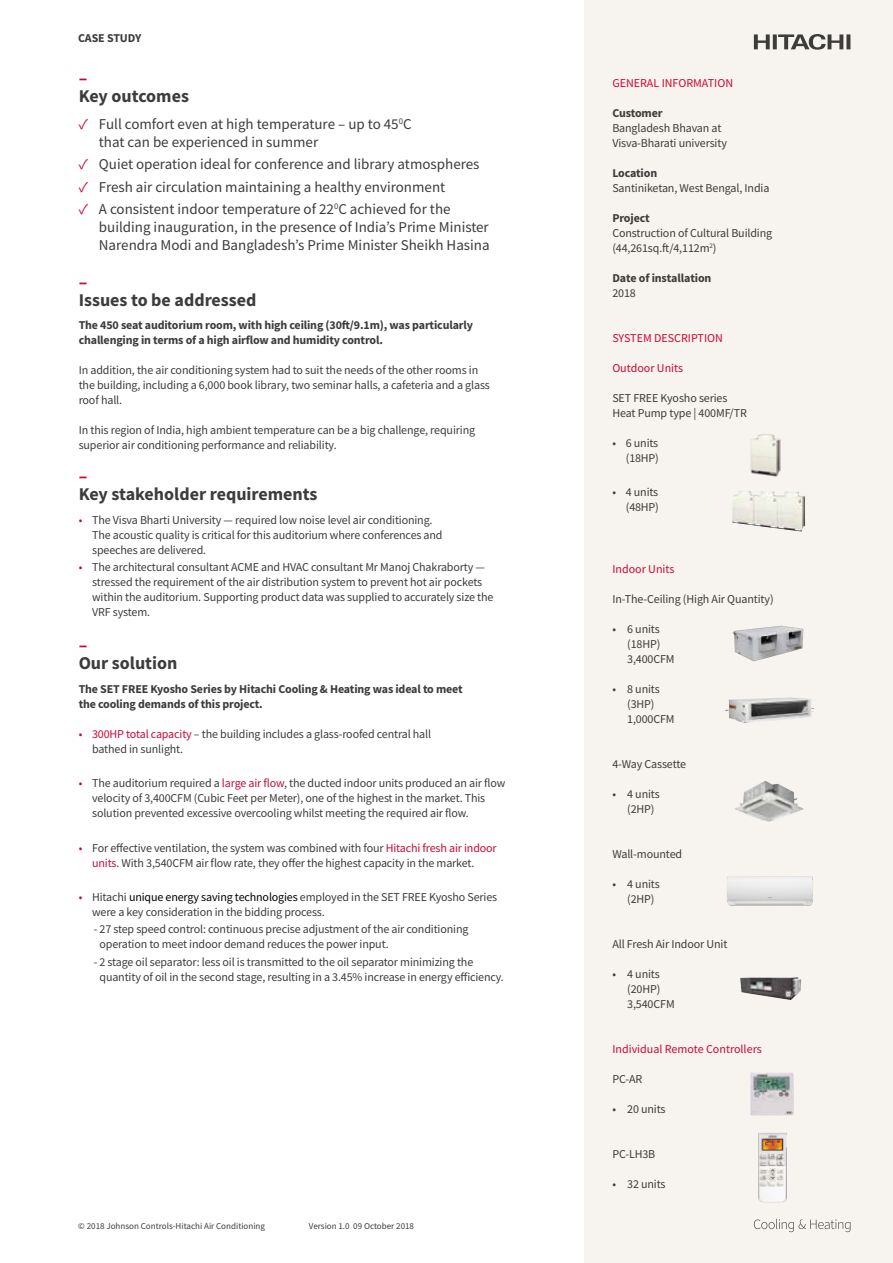
<style>
.page{position:relative;width:893px;height:1263px;background:#fff}
.page>*{position:absolute;margin:0;border:0;box-sizing:border-box;transform-origin:0 0}
.t1{font:700 18px "Source Sans Pro";color:#3c3c3b}
.t2{font:700 18px "Source Sans Pro";color:#cc0935}
.t3{font:15px/18px "Source Sans Pro";color:#3c3c3b}
.t4{font:12px/15px "Source Sans Pro";letter-spacing:-.01em;color:#3c3c3b}
.t5{font:700 12px/15px "Source Sans Pro";letter-spacing:-.01em;color:#3c3c3b}
.t6{font:12px "Source Sans Pro";color:#cc0935}
.t7{font:9px "Source Sans Pro";color:#3c3c3b}
.s1{color:#cc0935}
.s2{color:#000}
</style>
<div class="page">
<div style="left:584px;top:0;width:309px;height:1263px;background:#f7f3ee"></div>
<img style="left:750px;top:434px;width:31px;height:43px">
<img style="left:732px;top:626px;width:71px;height:35px">
<img style="left:725px;top:697px;width:89px;height:26px">
<img style="left:727px;top:876px;width:86px;height:30px">
<img style="left:735px;top:781px;width:68px;height:41px">
<img style="left:750px;top:1072px;width:44px;height:43px">
<img style="left:758px;top:1132px;width:29px;height:71px">
<img style="left:732px;top:491px;width:73px;height:40px">
<img style="left:740px;top:977px;width:61px;height:23px">
<svg style="left:754px;top:1219px;width:96px;height:13px"></svg>
<svg style="left:754px;top:34px;width:96px;height:16px"></svg>
<p class="t5" style="left:78px;top:30px;width:65px">CASE STUDY</p>
<h1 class="t2" style="left:79px;top:66px;width:10px">–</h1>
<h1 class="t1" style="left:79px;top:84px;width:112px">Key outcomes</h1>
<p class="t3" style="left:99px;top:114px;width:314px;text-indent:-20px"><span class="s1">✓</span> Full comfort even at high temperature – up to 45<sup>0</sup>C that can be experienced in summer</p>
<p class="t3" style="left:79px;top:155px;width:402px"><span class="s1">✓</span> Quiet operation ideal for conference and library atmospheres</p>
<p class="t3" style="left:79px;top:177px;width:368px"><span class="s1">✓</span> Fresh air circulation maintaining a healthy environment</p>
<p class="t3" style="left:99px;top:200px;width:392px;text-indent:-20px"><span class="s1">✓</span> A consistent indoor temperature of 22<sup>0</sup>C achieved for the building inauguration, in the presence of India’s Prime Minister<br>Narendra Modi and Bangladesh’s Prime Minister Sheikh Hasina</p>
<h1 class="t2" style="left:79px;top:269px;width:10px">–</h1>
<h1 class="t1" style="left:79px;top:287px;width:179px">Issues to be addressed</h1>
<p class="t5" style="left:79px;top:317px;width:396px">The 450 seat auditorium room, with high ceiling (30ft/9.1m), was particularly challenging in terms of a high airflow and humidity control.</p>
<p class="t4" style="left:79px;top:362px;width:413px">In addition, the air conditioning system had to suit the needs of the other rooms in the building, including a 6,000 book library, two seminar halls, a cafeteria and a glass roof hall.</p>
<p class="t4" style="left:79px;top:422px;width:398px">In this region of India, high ambient temperature can be a big challenge, requiring superior air conditioning performance and reliability.</p>
<h1 class="t2" style="left:79px;top:464px;width:10px">–</h1>
<h1 class="t1" style="left:79px;top:482px;width:240px">Key stakeholder requirements</h1>
<p class="t4" style="left:92px;top:512px;width:352px;text-indent:-14px"><span class="s1">•</span> The Visva Bharti University — required low noise level air conditioning.<br>The acoustic quality is critical for this auditorium where conferences and speeches are delivered.</p>
<p class="t4" style="left:92px;top:559px;width:403px;text-indent:-14px"><span class="s1">•</span> The architectural consultant ACME and HVAC consultant Mr Manoj Chakraborty — stressed the requirement of the air distribution system to prevent hot air pockets within the auditorium. Supporting product data was supplied to accurately size the VRF system.</p>
<h1 class="t2" style="left:79px;top:633px;width:10px">–</h1>
<h1 class="t1" style="left:79px;top:651px;width:100px">Our solution</h1>
<p class="t5" style="left:79px;top:681px;width:386px">The SET FREE Kyosho Series by Hitachi Cooling &amp; Heating was ideal to meet the cooling demands of this project.</p>
<p class="t4" style="left:92px;top:726px;width:340px;text-indent:-14px"><span class="s1">• 300HP total capacity</span> – the building includes a glass-roofed central hall bathed in sunlight.</p>
<p class="t4" style="left:92px;top:775px;width:415px;text-indent:-14px"><span class="s1">•</span> The auditorium required a <span class="s1">large air flow</span>, the ducted indoor units produced an air flow velocity of 3,400CFM (Cubic Feet per Meter), one of the highest in the market. This solution prevented excessive overcooling whilst meeting the required air flow.</p>
<p class="t4" style="left:92px;top:840px;width:406px;text-indent:-13px"><span class="s1">•</span> For effective ventilation, the system was combined with four <span class="s1">Hitachi fresh air indoor units</span>. With 3,540CFM air flow rate, they offer the highest capacity in the market.</p>
<p class="t4" style="left:92px;top:889px;width:406px;text-indent:-13px"><span class="s1">•</span> Hitachi <span class="s2">unique energy saving technologies</span> employed in the SET FREE Kyosho Series were a key consideration in the bidding process.</p>
<p class="t4" style="left:100px;top:922px;width:370px;text-indent:-6px">- 27 step speed control: continuous precise adjustment of the air conditioning operation to meet indoor demand reduces the power input.</p>
<p class="t4" style="left:100px;top:954px;width:406px;text-indent:-6px">- 2 stage oil separator: less oil is transmitted to the oil separator minimizing the quantity of oil in the second stage, resulting in a 3.45% increase in energy efficiency.</p>
<p class="t7" style="left:78px;top:1220px;width:188px">© 2018 Johnson Controls-Hitachi Air Conditioning</p>
<p class="t7" style="left:309px;top:1220px;width:107px">Version 1.0 09 October 2018</p>
<p class="t6" style="left:612px;top:75px;width:122px">GENERAL INFORMATION</p>
<p class="t5" style="left:612px;top:105px;width:52px">Customer</p>
<p class="t4" style="left:612px;top:120px;width:116px">Bangladesh Bhavan at<br>Visva-Bharati university</p>
<p class="t5" style="left:612px;top:165px;width:46px">Location</p>
<p class="t4" style="left:612px;top:180px;width:159px">Santiniketan, West Bengal, India</p>
<p class="t5" style="left:612px;top:210px;width:39px">Project</p>
<p class="t4" style="left:612px;top:225px;width:161px">Construction of Cultural Building (44,261sq.ft/4,112m<sup>2</sup>)</p>
<p class="t5" style="left:612px;top:270px;width:101px">Date of installation</p>
<p class="t4" style="left:612px;top:285px;width:25px">2018</p>
<p class="t6" style="left:612px;top:330px;width:112px">SYSTEM DESCRIPTION</p>
<p class="t6" style="left:612px;top:360px;width:72px">Outdoor Units</p>
<p class="t4" style="left:612px;top:390px;width:136px">SET FREE Kyosho series<br>Heat Pump type | 400MF/TR</p>
<p class="t4" style="left:612px;top:435px;width:48px;text-align:right">• 6 units (18HP)</p>
<p class="t4" style="left:612px;top:484px;width:48px;text-align:right">• 4 units (48HP)</p>
<p class="t6" style="left:612px;top:562px;width:64px">Indoor Units</p>
<p class="t4" style="left:612px;top:592px;width:163px">In-The-Ceiling (High Air Quantity)</p>
<p class="t4" style="left:627px;top:622px;width:49px;text-indent:-15px">• 6 units (18HP)<br>3,400CFM</p>
<p class="t4" style="left:627px;top:682px;width:49px;text-indent:-15px">• 8 units (3HP)<br>1,000CFM</p>
<p class="t4" style="left:612px;top:757px;width:75px">4-Way Cassette</p>
<p class="t4" style="left:627px;top:787px;width:34px;text-indent:-15px">• 4 units (2HP)</p>
<p class="t4" style="left:612px;top:847px;width:71px">Wall-mounted</p>
<p class="t4" style="left:627px;top:877px;width:34px;text-indent:-15px">• 4 units (2HP)</p>
<p class="t4" style="left:612px;top:937px;width:117px">All Fresh Air Indoor Unit</p>
<p class="t4" style="left:627px;top:967px;width:49px;text-indent:-15px">• 4 units (20HP)<br>3,540CFM</p>
<p class="t6" style="left:612px;top:1042px;width:151px">Individual Remote Controllers</p>
<p class="t4" style="left:612px;top:1072px;width:31px">PC-AR</p>
<p class="t4" style="left:612px;top:1102px;width:55px">• 20 units</p>
<p class="t4" style="left:612px;top:1147px;width:45px">PC-LH3B</p>
<p class="t4" style="left:612px;top:1177px;width:55px">• 32 units</p>
</div>
